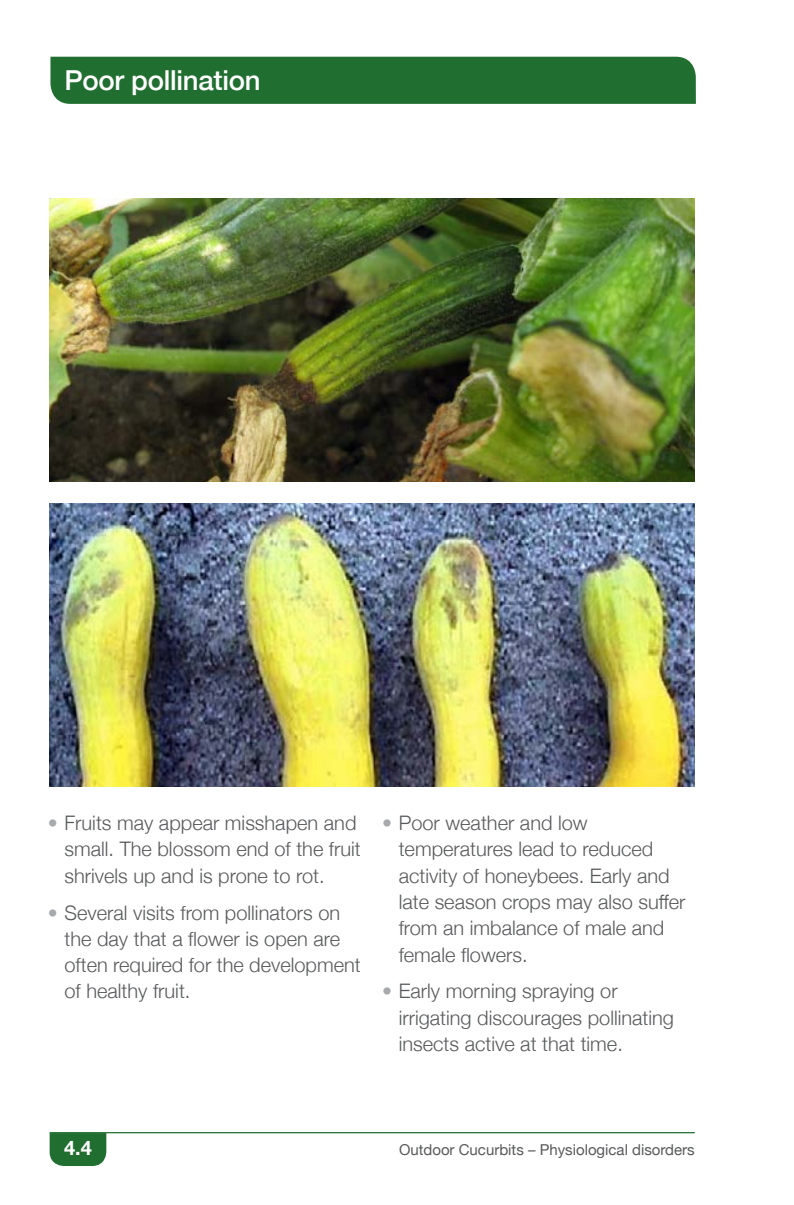
<style>
.page{position:relative;width:794px;height:1205px;background:#fff}
.page>*{position:absolute;margin:0;border:0;box-sizing:border-box;transform-origin:0 0}
.PAGE_HEADING_A{font:500 27.5px "Helvetica Neue";letter-spacing:-.01em;color:#fff}
.t1{font:300 20px/26.2px "Helvetica Neue";color:#58595b}
.t2{font:700 20px "Helvetica Neue";color:#fff}
.t3{font:15px "Helvetica Neue";color:#58595b}
.s1{color:#a7a9ac}
</style>
<div class="page">
<div style="left:50px;top:1133px;width:56px;height:33px;background:#216e31"></div>
<hr style="left:50px;top:1132px;width:644px;height:1px;background:#216e31">
<div style="left:50px;top:57px;width:646px;height:47px;background:#216e31"></div>
<img style="left:50px;top:199px;width:644px;height:283px">
<img style="left:50px;top:503px;width:644px;height:283px">
<p class="PAGE_HEADING_A" style="left:64px;top:58px;width:198px">Poor pollination</p>
<p class="t1" style="left:64px;top:808px;width:298px;text-indent:-17px"><span class="s1">•</span> Fruits may appear misshapen and small. The blossom end of the fruit shrivels up and is prone to rot.</p>
<p class="t1" style="left:64px;top:898px;width:298px;text-indent:-17px"><span class="s1">•</span> Several visits from pollinators on the day that a flower is open are often required for the development of healthy fruit.</p>
<p class="t1" style="left:399px;top:808px;width:288px;text-indent:-17px"><span class="s1">•</span> Poor weather and low temperatures lead to reduced activity of honeybees. Early and late season crops may also suffer from an imbalance of male and female flowers.</p>
<p class="t1" style="left:399px;top:976px;width:277px;text-indent:-17px"><span class="s1">•</span> Early morning spraying or irrigating discourages pollinating insects active at that time.</p>
<p class="t2" style="left:64px;top:1132px;width:29px">4.4</p>
<p class="t3" style="left:399px;top:1139px;width:297px">Outdoor Cucurbits – Physiological disorders</p>
</div>
